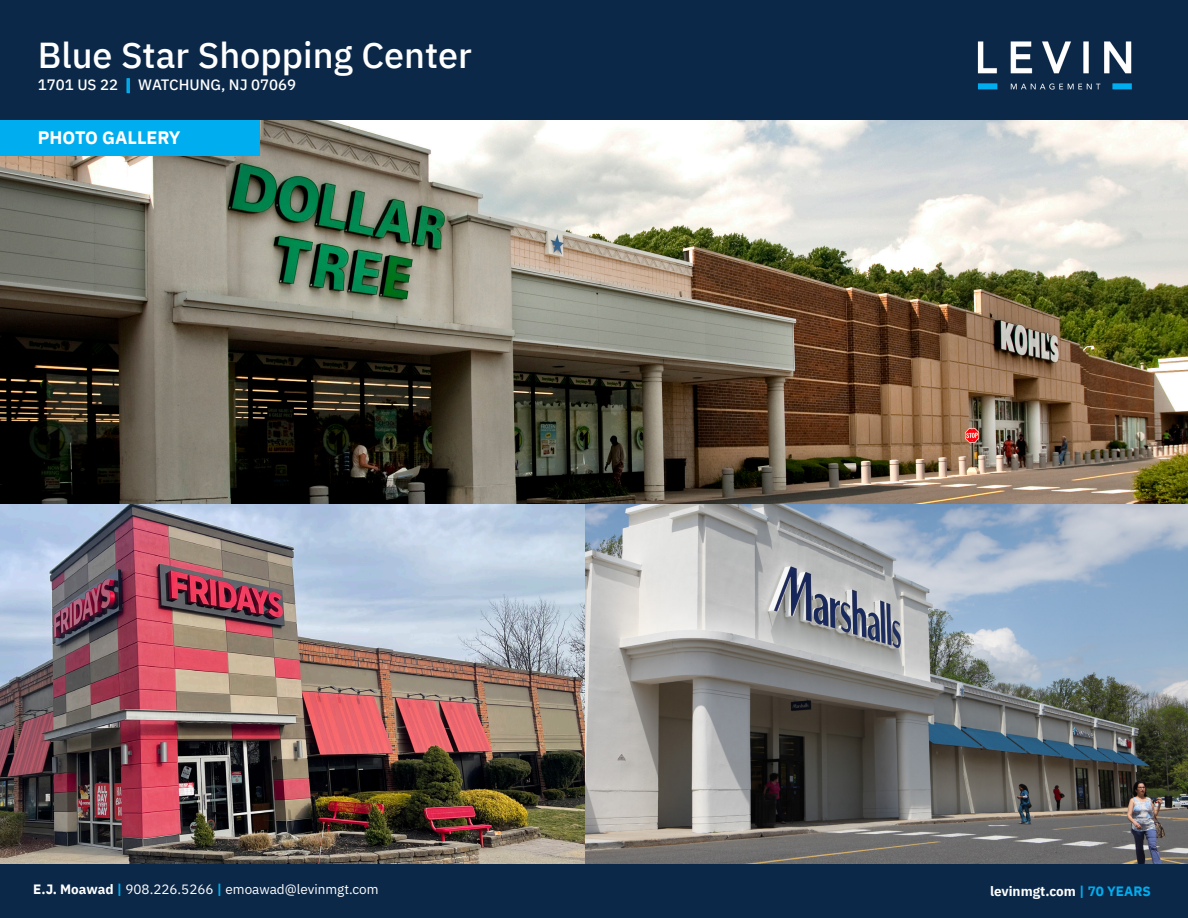
<style>
.page{position:relative;width:1188px;height:918px;background:#fff}
.page>*{position:absolute;margin:0;border:0;box-sizing:border-box;transform-origin:0 0}
.t1{font:500 36px "IBM Plex Sans";color:#fff}
.t2{font:700 18px "IBM Plex Sans";color:#fff}
.t3{font:500 15px "IBM Plex Sans";color:#fff}
.t4{font:13.5px "IBM Plex Sans";color:#fff}
.t5{font:700 13.5px "IBM Plex Sans";color:#fff}
.s1{font-weight:700;color:#00adef}
.s2{font-weight:700}
.s3{font-weight:700;color:#00aeef}
.s4{color:#00adef}
</style>
<div class="page">
<img style="left:0;top:504px;width:585px;height:360px">
<img style="left:585px;top:504px;width:603px;height:360px">
<img style="left:0;top:120px;width:1188px;height:384px">
<div style="left:0;top:120px;width:259px;height:36px;background:#00adef"></div>
<div style="left:0;top:0;width:1188px;height:120px;background:#0b2848"></div>
<img style="left:977px;top:41px;width:155px;height:49px">
<div style="left:0;top:864px;width:1188px;height:54px;background:#0b2848"></div>
<p class="t1" style="left:38px;top:27px;width:436px">Blue Star Shopping Center</p>
<p class="t3" style="left:38px;top:73px;width:260px">1701 US 22 <span class="s1">|</span> WATCHUNG, NJ 07069</p>
<p class="t2" style="left:38px;top:123px;width:144px">PHOTO GALLERY</p>
<p class="t4" style="left:33px;top:879px;width:347px"><span class="s2">E.J. Moawad</span> <span class="s3">|</span> 908.226.5266 <span class="s3">|</span> emoawad@levinmgt.com</p>
<p class="t5" style="left:990px;top:880px;width:162px">levinmgt.com <span class="s4">| 70 YEARS</span></p>
</div>
